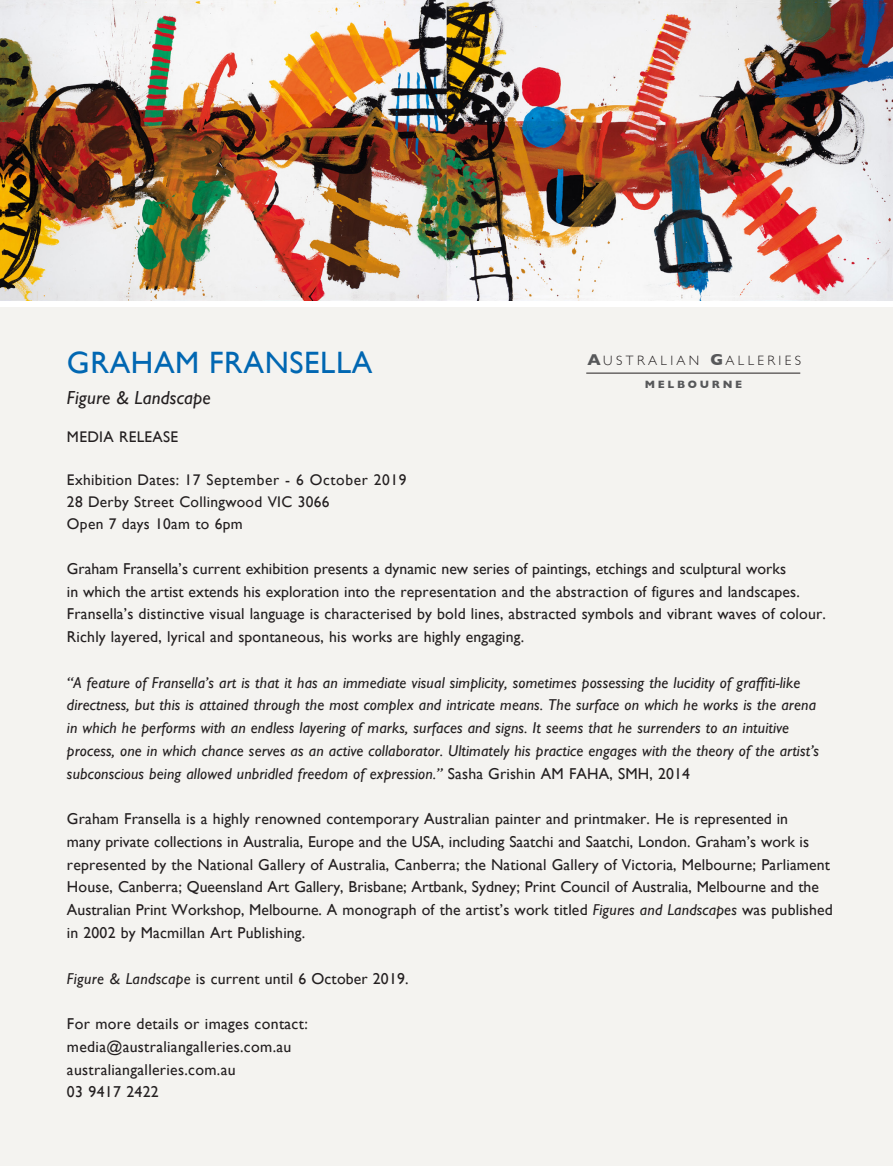
<style>
.page{position:relative;width:893px;height:1166px;background:#fff}
.page>*{position:absolute;margin:0;border:0;box-sizing:border-box;transform-origin:0 0}
.t1{font:30.8px "Gill Sans";letter-spacing:.02em;color:#0167b2}
.t2{font:italic 18.9px "Gill Sans";letter-spacing:.01em;color:#231f20}
.t3{font:15.75px/22.8px "Gill Sans";letter-spacing:.01em;color:#231f20}
.t4{font:italic 15.75px/22.8px "Gill Sans";letter-spacing:.01em;color:#231f20}
.t5{font:15.4px/22.2px "Gill Sans";letter-spacing:.02em;color:#231f20}
.t6{font:300 13.47px "Gill Sans";letter-spacing:.25em;color:#231f20}
.t7{font:700 10.85px "Gill Sans";letter-spacing:.25em;color:#57585a}
.s1{font-style:normal}
.s2{font-style:italic}
.s3{font-weight:700;font-size:15.92px;color:#57585a}
</style>
<div class="page">
<div style="left:0;top:308px;width:893px;height:858px;background:#f4f3f0"></div>
<hr style="left:586px;top:373px;width:214px;height:1px;background:#231f20">
<img style="left:0;top:0;width:893px;height:300px">
<p class="t1" style="left:67px;top:345px;width:307px">GRAHAM FRANSELLA</p>
<p class="t2" style="left:67px;top:387px;width:145px">Figure &amp; Landscape</p>
<p class="t5" style="left:67px;top:425px;width:113px">MEDIA RELEASE</p>
<p class="t5" style="left:67px;top:468px;width:341px">Exhibition Dates: 17 September - 6 October 2019<br>28 Derby Street Collingwood VIC 3066</p>
<p class="t5" style="left:67px;top:513px;width:177px">Open 7 days 10am to 6pm</p>
<p class="t3" style="left:67px;top:557px;width:760px">Graham Fransella’s current exhibition presents a dynamic new series of paintings, etchings and sculptural works<br>in which the artist extends his exploration into the representation and the abstraction of figures and landscapes.<br>Fransella’s distinctive visual language is characterised by bold lines, abstracted symbols and vibrant waves of colour.<br>Richly layered, lyrical and spontaneous, his works are highly engaging.</p>
<p class="t4" style="left:67px;top:671px;width:754px">“A feature of Fransella’s art is that it has an immediate visual simplicity, sometimes possessing the lucidity of graffiti-like directness, but this is attained through the most complex and intricate means. The surface on which he works is the arena in which he performs with an endless layering of marks, surfaces and signs. It seems that he surrenders to an intuitive process, one in which chance serves as an active collaborator. Ultimately his practice engages with the theory of the artist’s subconscious being allowed unbridled freedom of expression.” <span class="s1">Sasha Grishin AM FAHA, SMH, 2014</span></p>
<p class="t3" style="left:67px;top:807px;width:767px">Graham Fransella is a highly renowned contemporary Australian painter and printmaker. He is represented in<br>many private collections in Australia, Europe and the USA, including Saatchi and Saatchi, London. Graham’s work is represented by the National Gallery of Australia, Canberra; the National Gallery of Victoria, Melbourne; Parliament House, Canberra; Queensland Art Gallery, Brisbane; Artbank, Sydney; Print Council of Australia, Melbourne and the Australian Print Workshop, Melbourne. A monograph of the artist’s work titled <span class="s2">Figures and Landscapes</span> was published in 2002 by Macmillan Art Publishing.</p>
<p class="t3" style="left:67px;top:966px;width:343px"><span class="s2">Figure &amp; Landscape</span> is current until 6 October 2019.</p>
<p class="t3" style="left:67px;top:1012px;width:242px">For more details or images contact:</p>
<p class="t3" style="left:67px;top:1035px;width:226px">media@australiangalleries.com.au australiangalleries.com.au<br>03 9417 2422</p>
<p class="t6" style="left:587px;top:350px;width:215px"><span class="s3">A</span>USTRALIAN <span class="s3">G</span>ALLERIES</p>
<p class="t7" style="left:645px;top:375px;width:99px">MELBOURNE</p>
</div>
